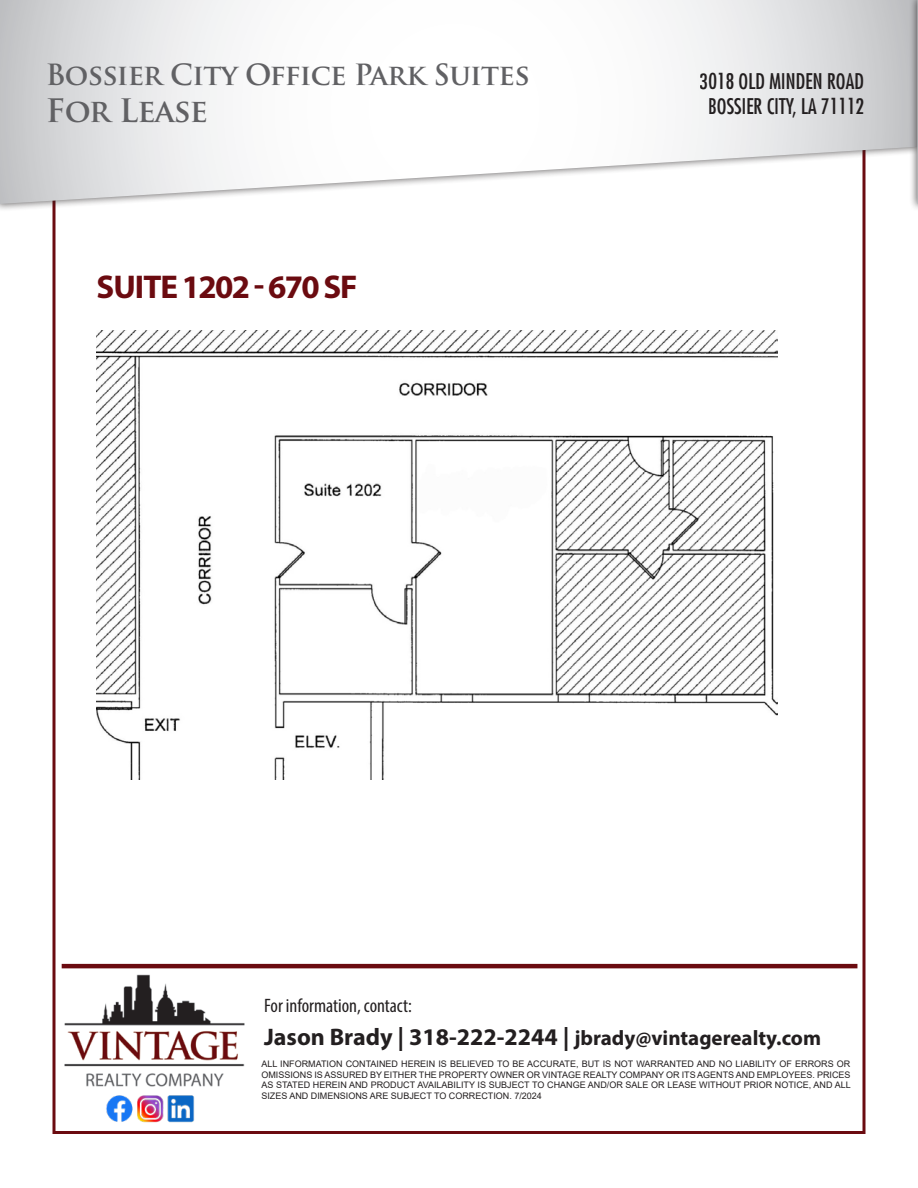
<style>
.page{position:relative;width:918px;height:1188px;background:#fff}
.page>*{position:absolute;margin:0;border:0;box-sizing:border-box;transform-origin:0 0}
.t1{font:700 33px "Myriad Pro";letter-spacing:-.04em;color:#6b0b10}
.t2{font:700 31.5px "Trajan Pro";letter-spacing:-.025em;color:#616164}
.t3{font:700 28.5px "Trajan Pro";letter-spacing:-.02em;color:#616164}
.t4{font:700 24px "Myriad Pro";color:#231f20}
.t5{font:condensed 21px/25.2px "Futura";color:#231f20;text-align:center}
.t6{font:condensed 19.5px "Myriad Pro";color:#231f20}
.t7{font:9px/10.8px "Arial";color:#231f20;text-align:justify}
.s1{font-size:21px}
</style>
<div class="page">
<svg style="left:0;top:0;width:909px;height:204px"></svg>
<div style="left:909px;top:0;width:9px;height:212px;background:#231f20;opacity:.75"></div>
<svg style="left:917px;top:0;width:1px;height:204px"></svg>
<img style="left:64px;top:974px;width:181px;height:113px">
<img style="left:106px;top:1095px;width:89px;height:28px">
<hr style="left:62px;top:964px;width:795px;height:4px;background:#6b0b10">
<img style="left:96px;top:330px;width:682px;height:449px">
<h3 class="t3" style="left:46px;top:56px;width:486px">Bossier City Office Park Suites</h3>
<h2 class="t2" style="left:46px;top:91px;width:164px">For Lease</h2>
<p class="t1" style="left:97px;top:265px;width:263px">SUITE 1202 - 670 SF</p>
<h3 class="t5" style="left:700px;top:68px;width:166px">3018 OLD MINDEN ROAD<br>BOSSIER CITY, LA 71112</h3>
<h3 class="t6" style="left:264px;top:994px;width:149px">For information, contact:</h3>
<h3 class="t4" style="left:264px;top:1022px;width:558px">Jason Brady | 318-222-2244 | <span class="s1">jbrady@vintagerealty.com</span></h3>
<p class="t7" style="left:261px;top:1058px;width:591px">ALL INFORMATION CONTAINED HEREIN IS BELIEVED TO BE ACCURATE, BUT IS NOT WARRANTED AND NO LIABILITY OF ERRORS OR OMISSIONS IS ASSURED BY EITHER THE PROPERTY OWNER OR VINTAGE REALTY COMPANY OR ITS AGENTS AND EMPLOYEES. PRICES AS STATED HEREIN AND PRODUCT AVAILABILITY IS SUBJECT TO CHANGE AND/OR SALE OR LEASE WITHOUT PRIOR NOTICE, AND ALL SIZES AND DIMENSIONS ARE SUBJECT TO CORRECTION. 7/2024</p>
</div>
